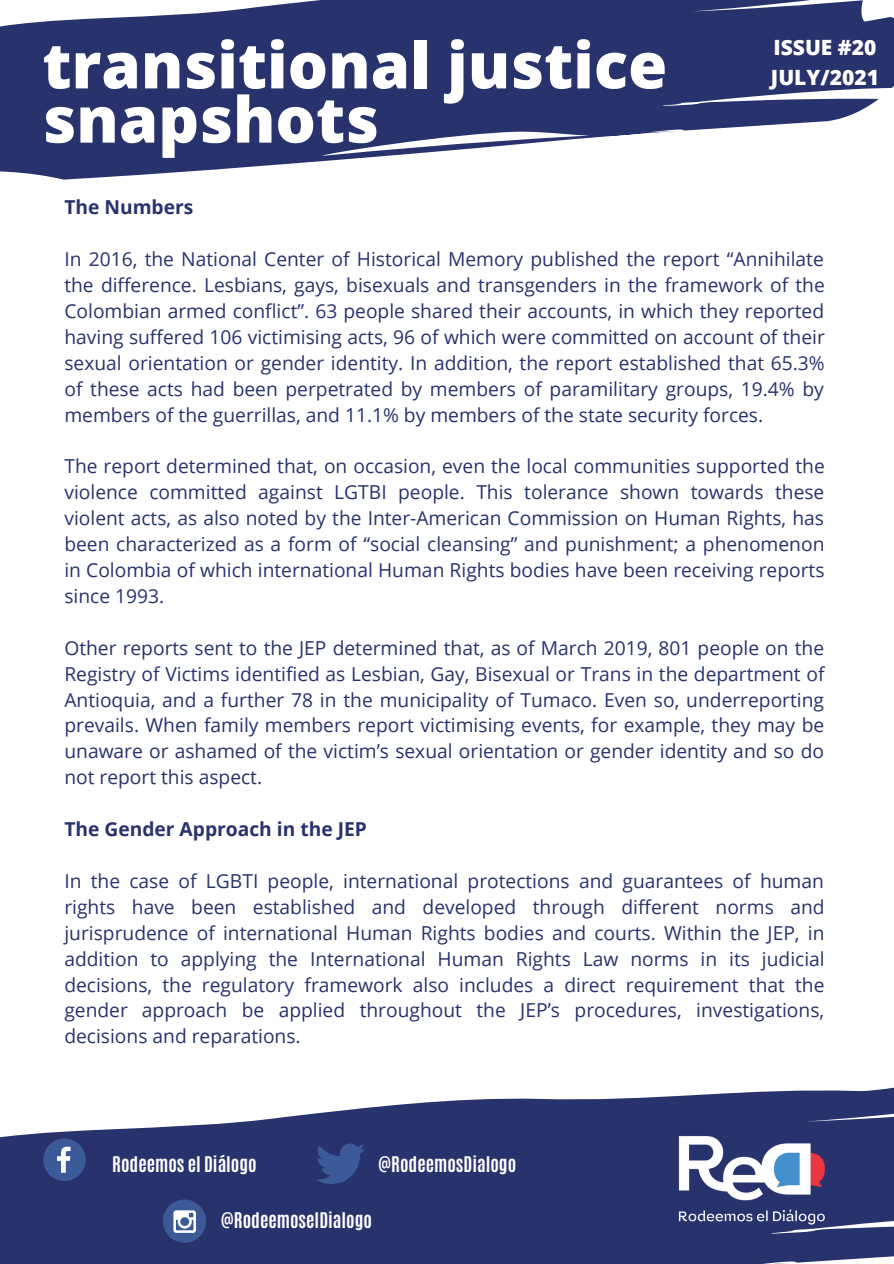
<style>
.page{position:relative;width:894px;height:1264px;background:#fff}
.page>*{position:absolute;margin:0;border:0;box-sizing:border-box;transform-origin:0 0}
.t1{font:800 63.45px "Open Sans";color:#fff}
.t2{font:800 21px/29.2px "Open Sans";color:#fff}
.t3{font:19.2px/26px "Open Sans";color:#28326c;text-align:justify}
.t4{font:700 19.2px "Open Sans";color:#28326c}
.t5{font:700 18px "Antonio";color:#fff}
</style>
<div class="page">
<svg style="left:0;top:0;width:893px;height:180px;fill:#28326c"></svg>
<svg style="left:0;top:1087px;width:893px;height:176px;fill:#28326c"></svg>
<svg style="left:43px;top:1138px;width:43px;height:42px;background:#4b6198"></svg>
<svg style="left:315px;top:1143px;width:50px;height:41px;background:#344985"></svg>
<div style="left:163px;top:1199px;width:43px;height:43px;background:#3d5a98;border-radius:50%"></div>
<svg style="left:173px;top:1210px;width:23px;height:22px"></svg>
<img style="left:644px;top:1093px;width:214px;height:162px">
<svg style="left:455px;top:1124px;width:10px;height:10px"></svg>
<svg style="left:475px;top:1124px;width:9px;height:10px"></svg>
<svg style="left:494px;top:1124px;width:9px;height:10px"></svg>
<svg style="left:513px;top:1124px;width:10px;height:10px"></svg>
<svg style="left:532px;top:1124px;width:10px;height:10px"></svg>
<svg style="left:551px;top:1124px;width:10px;height:10px"></svg>
<svg style="left:571px;top:1124px;width:9px;height:10px"></svg>
<svg style="left:590px;top:1124px;width:9px;height:10px"></svg>
<svg style="left:609px;top:1124px;width:10px;height:10px"></svg>
<svg style="left:628px;top:1124px;width:10px;height:10px"></svg>
<svg style="left:647px;top:1124px;width:10px;height:10px"></svg>
<svg style="left:667px;top:1124px;width:9px;height:10px"></svg>
<svg style="left:686px;top:1124px;width:9px;height:10px"></svg>
<svg style="left:705px;top:1124px;width:10px;height:10px"></svg>
<svg style="left:724px;top:1124px;width:10px;height:10px"></svg>
<svg style="left:743px;top:1124px;width:10px;height:10px"></svg>
<svg style="left:763px;top:1124px;width:9px;height:10px"></svg>
<svg style="left:782px;top:1124px;width:9px;height:10px"></svg>
<svg style="left:801px;top:1124px;width:10px;height:10px"></svg>
<svg style="left:820px;top:1124px;width:10px;height:10px"></svg>
<svg style="left:839px;top:1124px;width:10px;height:10px"></svg>
<p class="t1" style="left:42px;top:21px;width:626px">transitional justice</p>
<p class="t1" style="left:42px;top:75px;width:338px">snapshots</p>
<p class="t2" style="left:770px;top:33px;width:109px">ISSUE #20<br>JULY/2021</p>
<p class="t4" style="left:64px;top:194px;width:130px">The Numbers</p>
<p class="t3" style="left:64px;top:246px;width:761px">In 2016, the National Center of Historical Memory published the report “Annihilate the difference. Lesbians, gays, bisexuals and transgenders in the framework of the Colombian armed conflict”. 63 people shared their accounts, in which they reported having suffered 106 victimising acts, 96 of which were committed on account of their sexual orientation or gender identity. In addition, the report established that 65.3% of these acts had been perpetrated by members of paramilitary groups, 19.4% by members of the guerrillas, and 11.1% by members of the state security forces.</p>
<p class="t3" style="left:64px;top:453px;width:761px">The report determined that, on occasion, even the local communities supported the violence committed against LGTBI people. This tolerance shown towards these violent acts, as also noted by the Inter-American Commission on Human Rights, has been characterized as a form of “social cleansing” and punishment; a phenomenon in Colombia of which international Human Rights bodies have been receiving reports since 1993.</p>
<p class="t3" style="left:64px;top:634px;width:761px">Other reports sent to the JEP determined that, as of March 2019, 801 people on the Registry of Victims identified as Lesbian, Gay, Bisexual or Trans in the department of Antioquia, and a further 78 in the municipality of Tumaco. Even so, underreporting prevails. When family members report victimising events, for example, they may be unaware or ashamed of the victim’s sexual orientation or gender identity and so do not report this aspect.</p>
<p class="t4" style="left:64px;top:815px;width:304px">The Gender Approach in the JEP</p>
<p class="t3" style="left:64px;top:867px;width:761px">In the case of LGBTI people, international protections and guarantees of human rights have been established and developed through different norms and jurisprudence of international Human Rights bodies and courts. Within the JEP, in addition to applying the International Human Rights Law norms in its judicial decisions, the regulatory framework also includes a direct requirement that the gender approach be applied throughout the JEP’s procedures, investigations, decisions and reparations.</p>
<p class="t5" style="left:112px;top:1151px;width:146px">Rodeemos el Diálogo</p>
<p class="t5" style="left:378px;top:1151px;width:140px">@RodeemosDialogo</p>
<p class="t5" style="left:221px;top:1207px;width:153px">@RodeemoselDialogo</p>
</div>
